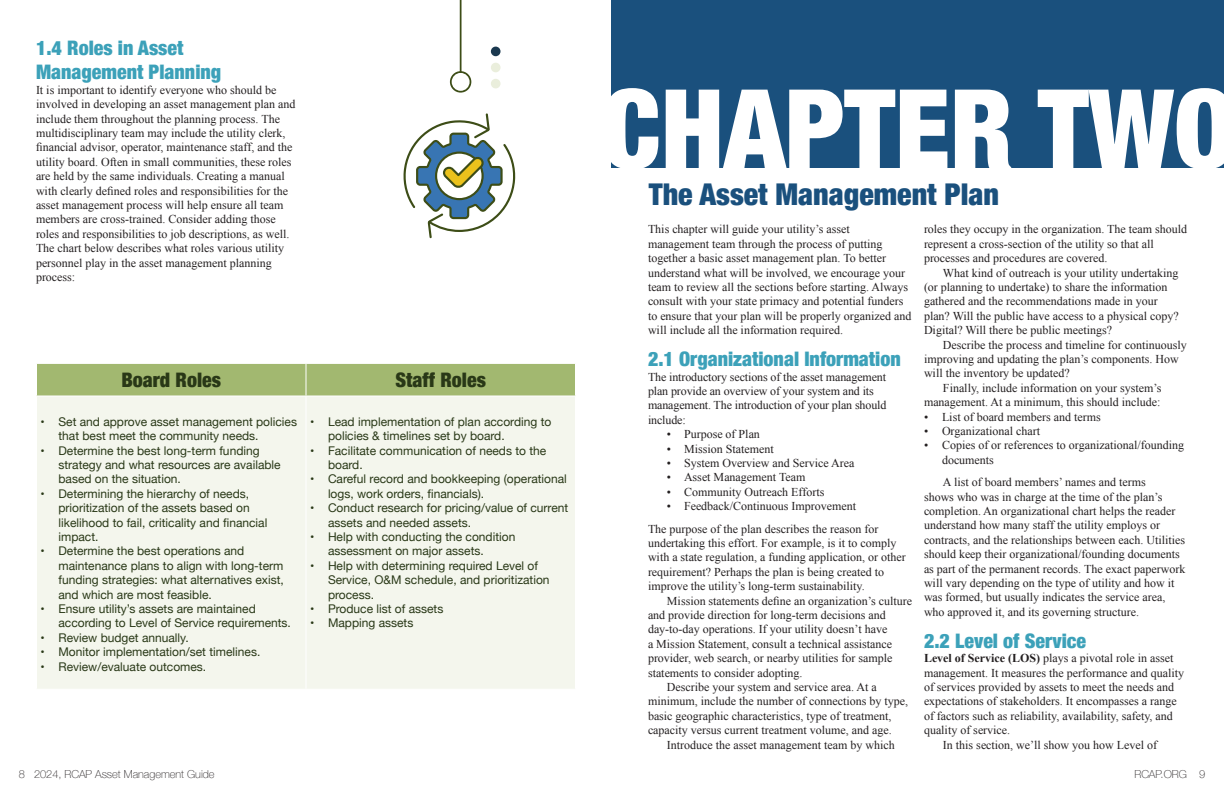
<style>
.page{position:relative;width:1224px;height:792px;background:#fff}
.page>*{position:absolute;margin:0;border:0;box-sizing:border-box;transform-origin:0 0}
.t1{font:900 condensed 110px "Helvetica Neue";color:#fff}
.t2{font:900 condensed 30px "Helvetica Neue";color:#1a507d}
.t3{font:900 condensed 20px/24px "Helvetica Neue";color:#3ca1b9}
.t4{font:900 condensed 20px "Helvetica Neue";color:#293817}
.t5{font:12px/14.4px "Times New Roman";color:#231f20}
.t6{font:12px/14.4px "Helvetica Neue";color:#293817}
.t7{font:100 11px "Helvetica Neue";color:#231f20}
.s1{font-weight:700}
</style>
<div class="page">
<div style="left:37px;top:364px;width:538px;height:32px;background:#a2b870"></div>
<div style="left:37px;top:397px;width:538px;height:292px;background:#f4f6ed"></div>
<hr style="left:306px;top:364px;width:1px;height:32px;background:#fff">
<hr style="left:306px;top:396px;width:1px;height:293px;background:#fff">
<div style="left:611px;top:0;width:613px;height:167px;background:#1a507d"></div>
<svg style="left:403px;top:113px;width:113px;height:125px"></svg>
<svg style="left:450px;top:0;width:21px;height:93px"></svg>
<div style="left:491px;top:79px;width:10px;height:9px;background:#eaeedc;border-radius:50%"></div>
<div style="left:491px;top:63px;width:10px;height:9px;background:#eaeedc;border-radius:50%"></div>
<div style="left:491px;top:47px;width:10px;height:9px;background:#1a384f;border-radius:50%"></div>
<p class="t3" style="left:36px;top:35px;width:187px">1.4 Roles in Asset<br>Management Planning</p>
<p class="t5" style="left:36px;top:82px;width:261px">It is important to identify everyone who should be involved in developing an asset management plan and include them throughout the planning process. The multidisciplinary team may include the utility clerk, financial advisor, operator, maintenance staff, and the utility board. Often in small communities, these roles are held by the same individuals. Creating a manual with clearly defined roles and responsibilities for the asset management process will help ensure all team members are cross-trained. Consider adding those roles and responsibilities to job descriptions, as well.<br>The chart below describes what roles various utility personnel play in the asset management planning process:</p>
<p class="t4" style="left:121px;top:363px;width:101px">Board Roles</p>
<p class="t4" style="left:396px;top:363px;width:92px">Staff Roles</p>
<p class="t6" style="left:58px;top:415px;width:240px;text-indent:-18px">• Set and approve asset management policies that best meet the community needs.</p>
<p class="t6" style="left:58px;top:444px;width:224px;text-indent:-18px">• Determine the best long-term funding strategy and what resources are available based on the situation.</p>
<p class="t6" style="left:58px;top:487px;width:210px;text-indent:-18px">• Determining the hierarchy of needs, prioritization of the assets based on likelihood to fail, criticality and financial impact.</p>
<p class="t6" style="left:58px;top:545px;width:227px;text-indent:-18px">• Determine the best operations and maintenance plans to align with long-term funding strategies: what alternatives exist, and which are most feasible.</p>
<p class="t6" style="left:58px;top:602px;width:234px;text-indent:-18px">• Ensure utility’s assets are maintained according to Level of Service requirements.</p>
<p class="t6" style="left:40px;top:631px;width:150px">• Review budget annually.</p>
<p class="t6" style="left:40px;top:645px;width:221px">• Monitor implementation/set timelines.</p>
<p class="t6" style="left:40px;top:660px;width:167px">• Review/evaluate outcomes.</p>
<p class="t6" style="left:328px;top:415px;width:225px;text-indent:-18px">• Lead implementation of plan according to policies &amp; timelines set by board.</p>
<p class="t6" style="left:328px;top:444px;width:220px;text-indent:-18px">• Facilitate communication of needs to the board.</p>
<p class="t6" style="left:328px;top:473px;width:240px;text-indent:-18px">• Careful record and bookkeeping (operational logs, work orders, financials).</p>
<p class="t6" style="left:328px;top:501px;width:242px;text-indent:-18px">• Conduct research for pricing/value of current assets and needed assets.</p>
<p class="t6" style="left:328px;top:530px;width:189px;text-indent:-18px">• Help with conducting the condition assessment on major assets.</p>
<p class="t6" style="left:328px;top:559px;width:223px;text-indent:-18px">• Help with determining required Level of<br>Service, O&amp;M schedule, and prioritization process.</p>
<p class="t6" style="left:310px;top:602px;width:135px">• Produce list of assets</p>
<p class="t6" style="left:310px;top:617px;width:105px">• Mapping assets</p>
<p class="t1" style="left:602px;top:38px;width:635px">CHAPTER TWO</p>
<p class="t2" style="left:649px;top:170px;width:352px">The Asset Management Plan</p>
<p class="t5" style="left:648px;top:222px;width:265px">This chapter will guide your utility’s asset management team through the process of putting together a basic asset management plan. To better understand what will be involved, we encourage your team to review all the sections before starting. Always consult with your state primacy and potential funders to ensure that your plan will be properly organized and will include all the information required.</p>
<p class="t3" style="left:648px;top:346px;width:254px">2.1 Organizational Information</p>
<p class="t5" style="left:648px;top:369px;width:240px">The introductory sections of the asset management plan provide an overview of your system and its management. The introduction of your plan should include:</p>
<p class="t5" style="left:667px;top:427px;width:94px">• Purpose of Plan</p>
<p class="t5" style="left:667px;top:441px;width:108px">• Mission Statement</p>
<p class="t5" style="left:667px;top:456px;width:189px">• System Overview and Service Area</p>
<p class="t5" style="left:667px;top:470px;width:140px">• Asset Management Team</p>
<p class="t5" style="left:667px;top:484px;width:159px">• Community Outreach Efforts</p>
<p class="t5" style="left:667px;top:499px;width:191px">• Feedback/Continuous Improvement</p>
<p class="t5" style="left:648px;top:521px;width:259px">The purpose of the plan describes the reason for undertaking this effort. For example, is it to comply with a state regulation, a funding application, or other requirement? Perhaps the plan is being created to improve the utility’s long-term sustainability.</p>
<p class="t5" style="left:648px;top:593px;width:266px;text-indent:19px">Mission statements define an organization’s culture and provide direction for long-term decisions and day-to-day operations. If your utility doesn’t have<br>a Mission Statement, consult a technical assistance provider, web search, or nearby utilities for sample statements to consider adopting.</p>
<p class="t5" style="left:648px;top:680px;width:262px;text-indent:19px">Describe your system and service area. At a minimum, include the number of connections by type, basic geographic characteristics, type of treatment, capacity versus current treatment volume, and age.</p>
<p class="t5" style="left:667px;top:737px;width:229px">Introduce the asset management team by which</p>
<p class="t5" style="left:924px;top:222px;width:265px">roles they occupy in the organization. The team should represent a cross-section of the utility so that all processes and procedures are covered.</p>
<p class="t5" style="left:924px;top:265px;width:256px;text-indent:19px">What kind of outreach is your utility undertaking (or planning to undertake) to share the information gathered and the recommendations made in your plan? Will the public have access to a physical copy?<br>Digital? Will there be public meetings?</p>
<p class="t5" style="left:924px;top:337px;width:264px;text-indent:19px">Describe the process and timeline for continuously improving and updating the plan’s components. How will the inventory be updated?</p>
<p class="t5" style="left:924px;top:380px;width:239px;text-align:right">Finally, include information on your system’s management. At a minimum, this should include:</p>
<p class="t5" style="left:924px;top:409px;width:178px">• List of board members and terms</p>
<p class="t5" style="left:924px;top:424px;width:118px">• Organizational chart</p>
<p class="t5" style="left:942px;top:438px;width:244px;text-indent:-18px">• Copies of or references to organizational/founding documents</p>
<p class="t5" style="left:924px;top:475px;width:263px;text-indent:19px">A list of board members’ names and terms<br>shows who was in charge at the time of the plan’s completion. An organizational chart helps the reader understand how many staff the utility employs or contracts, and the relationships between each. Utilities should keep their organizational/founding documents as part of the permanent records. The exact paperwork will vary depending on the type of utility and how it was formed, but usually indicates the service area, who approved it, and its governing structure.</p>
<p class="t3" style="left:924px;top:628px;width:164px">2.2 Level of Service</p>
<p class="t5" style="left:924px;top:651px;width:262px"><span class="s1">Level of Service (LOS)</span> plays a pivotal role in asset management. It measures the performance and quality of services provided by assets to meet the needs and expectations of stakeholders. It encompasses a range of factors such as reliability, availability, safety, and quality of service.</p>
<p class="t5" style="left:943px;top:737px;width:216px">In this section, we’ll show you how Level of</p>
<p class="t7" style="left:19px;top:766px;width:197px">8 2024, RCAP Asset Management Guide</p>
<p class="t7" style="left:1134px;top:766px;width:72px">RCAP.ORG 9</p>
</div>
